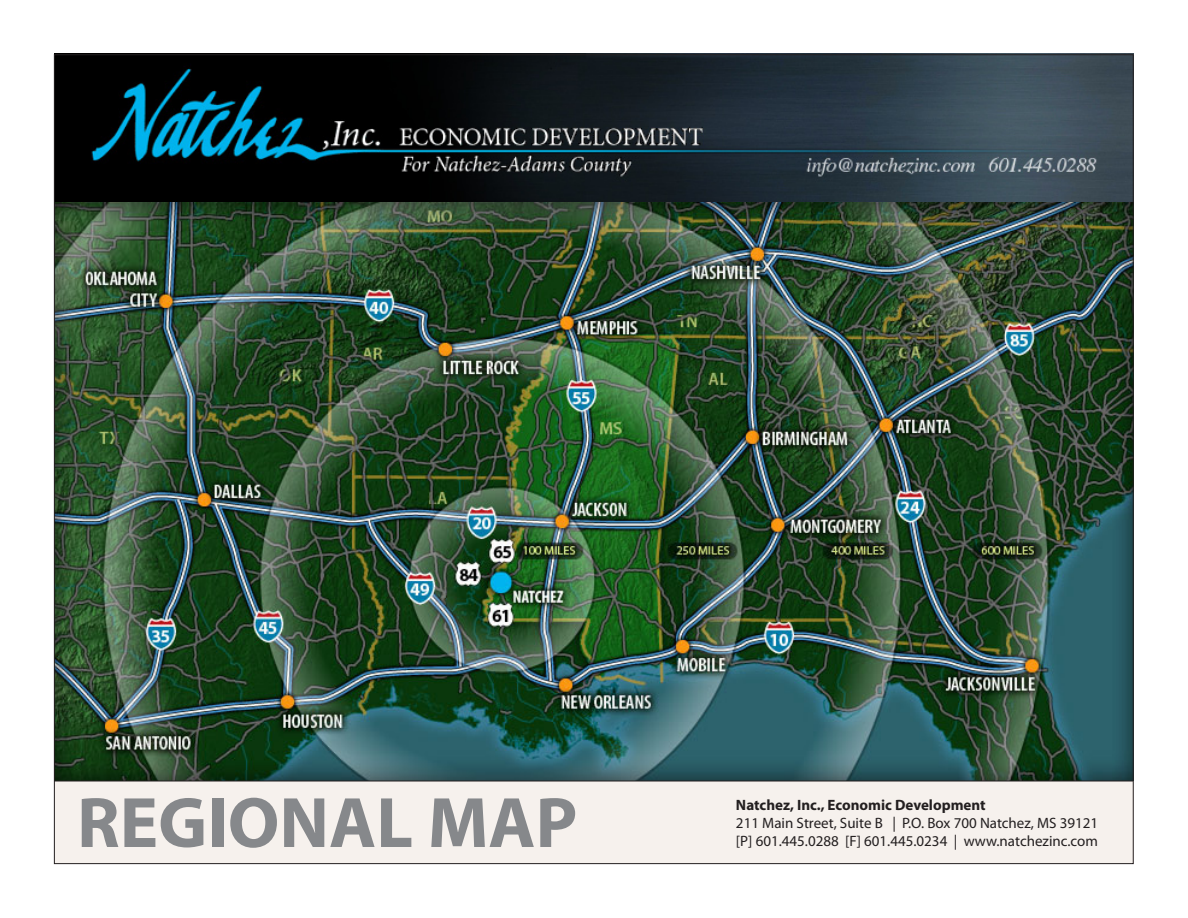
<style>
.page{position:relative;width:1188px;height:918px;background:#fff}
.page>*{position:absolute;margin:0;border:0;box-sizing:border-box;transform-origin:0 0}
.t1{font:700 72px "Myriad Pro";color:#86888b}
.t2{font:15px "Myriad Pro";color:#231f20}
.t3{font:700 15px "Myriad Pro";color:#231f20}
</style>
<div class="page">
<div style="left:54px;top:781px;width:1080px;height:83px;background:#f6f1ed"></div>
<img style="left:56px;top:56px;width:1076px;height:725px">
<hr style="left:54px;top:781px;width:1079px;height:1px;background:#231f20">
<p class="t1" style="left:77px;top:776px;width:502px">REGIONAL MAP</p>
<p class="t3" style="left:736px;top:795px;width:251px">Natchez, Inc., Economic Development</p>
<p class="t2" style="left:736px;top:814px;width:364px">211 Main Street, Suite B | P.O. Box 700 Natchez, MS 39121</p>
<p class="t2" style="left:736px;top:832px;width:363px">[P] 601.445.0288 [F] 601.445.0234 | www.natchezinc.com</p>
</div>
